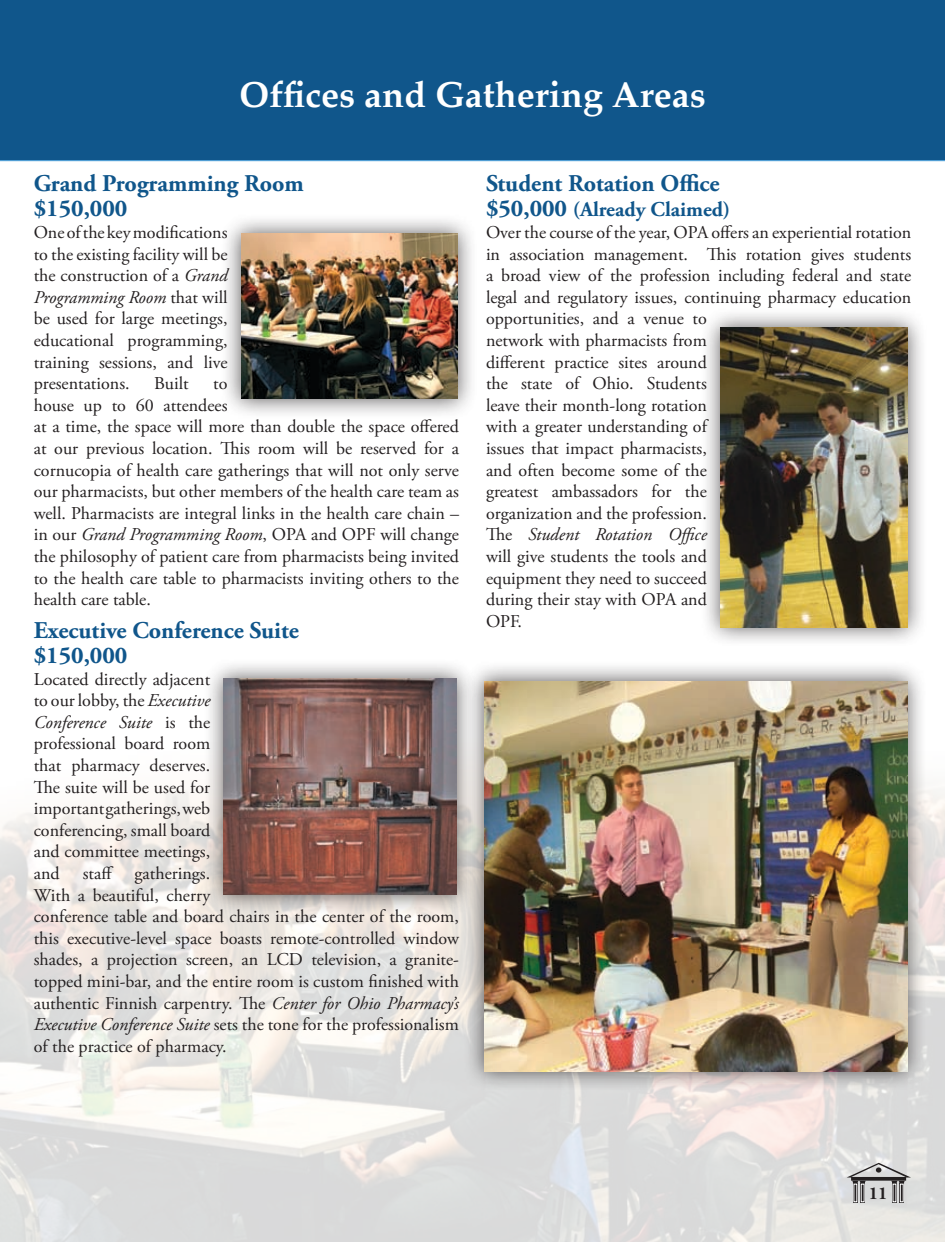
<style>
.page{position:relative;width:945px;height:1242px;background:#fff}
.page>*{position:absolute;margin:0;border:0;box-sizing:border-box;transform-origin:0 0}
.t1{font:700 36px "Palatino";color:#fff}
.t2{font:700 24px/25.5px "Adobe Garamond Pro";color:#10568b}
.t3{font:700 21px "Adobe Garamond Pro";color:#10568b}
.t4{font:18px/21.6px "Adobe Garamond Pro";color:#231f20}
.t5{font:700 18px "Adobe Garamond Pro";color:#231f20}
.s1{font-style:italic}
.s2{font-size:24px}
</style>
<div class="page">
<img style="left:0;top:789px;width:945px;height:453px">
<div style="left:0;top:0;width:945px;height:160px;background:#10568b"></div>
<svg style="left:853px;top:1183px;width:5px;height:20px"></svg>
<svg style="left:860px;top:1183px;width:5px;height:20px"></svg>
<svg style="left:892px;top:1183px;width:5px;height:20px"></svg>
<svg style="left:847px;top:1163px;width:64px;height:20px"></svg>
<svg style="left:900px;top:1183px;width:4px;height:20px"></svg>
<div style="left:900px;top:1184px;width:3px;height:18px;border:1px solid #fff"></div>
<div style="left:220px;top:212px;width:257px;height:206px;background:#231f20;opacity:.75"></div>
<img style="left:241px;top:233px;width:217px;height:166px">
<div style="left:463px;top:660px;width:463px;height:430px;background:#231f20;opacity:.75"></div>
<img style="left:484px;top:681px;width:423px;height:390px">
<div style="left:202px;top:657px;width:274px;height:257px;background:#231f20;opacity:.75"></div>
<img style="left:224px;top:679px;width:233px;height:216px">
<div style="left:699px;top:306px;width:228px;height:340px;background:#231f20;opacity:.75"></div>
<img style="left:720px;top:328px;width:187px;height:299px">
<hr style="left:0;top:160px;width:945px;height:1px;background:#56a4da">
<h1 class="t1" style="left:239px;top:64px;width:468px">Offices and Gathering Areas</h1>
<h2 class="t2" style="left:34px;top:171px;width:272px">Grand Programming Room $150,000</h2>
<p class="t4" style="left:34px;top:222px;width:195px;text-align:justify">One of the key modifications to the existing facility will be the construction of a <span class="s1">Grand Programming Room</span> that will be used for large meetings, educational programming, training sessions, and live presentations.</p>
<p class="t4" style="left:154px;top:373px;width:36px">Built</p>
<p class="t4" style="left:34px;top:373px;width:427px;text-indent:180px">to<br>house up to 60 attendees<br>at a time, the space will more than double the space offered at our previous location. This room will be reserved for a cornucopia of health care gatherings that will not only serve our pharmacists, but other members of the health care team as well. Pharmacists are integral links in the health care chain – in our <span class="s1">Grand Programming Room</span>, OPA and OPF will change the philosophy of patient care from pharmacists being invited to the health care table to pharmacists inviting others to the health care table.</p>
<h2 class="t2" style="left:34px;top:618px;width:267px">Executive Conference Suite $150,000</h2>
<p class="t4" style="left:34px;top:669px;width:178px;text-align:justify">Located directly adjacent to our lobby, the <span class="s1">Executive Conference Suite</span> is the professional board room that pharmacy deserves.<br>The suite will be used for important gatherings, web conferencing, small board and committee meetings, and</p>
<p class="t4" style="left:34px;top:863px;width:427px;text-indent:49px">staff gatherings.<br>With a beautiful, cherry<br>conference table and board chairs in the center of the room, this executive-level space boasts remote-controlled window shades, a projection screen, an LCD television, a granite&shy;topped mini-bar, and the entire room is custom finished with authentic Finnish carpentry. The <span class="s1">Center for Ohio Pharmacy’s Executive Conference Suite</span> sets the tone for the professionalism of the practice of pharmacy.</p>
<h2 class="t2" style="left:486px;top:171px;width:235px">Student Rotation Office</h2>
<p class="t3" style="left:486px;top:198px;width:246px"><span class="s2">$50,000</span> (Already Claimed)</p>
<p class="t4" style="left:486px;top:222px;width:427px">Over the course of the year, OPA offers an experiential rotation in association management. This rotation gives students a broad view of the profession including federal and state legal and regulatory issues, continuing pharmacy education opportunities, and a venue to<br>network with pharmacists from<br>different practice sites around<br>the state of Ohio. Students<br>leave their month-long rotation<br>with a greater understanding of<br>issues that impact pharmacists,<br>and often become some of the<br>greatest ambassadors for the<br>organization and the profession.<br>The <span class="s1">Student Rotation Office<br></span>will give students the tools and<br>equipment they need to succeed<br>during their stay with OPA and<br>OPF.</p>
<p class="t5" style="left:869px;top:1183px;width:20px">11</p>
</div>
